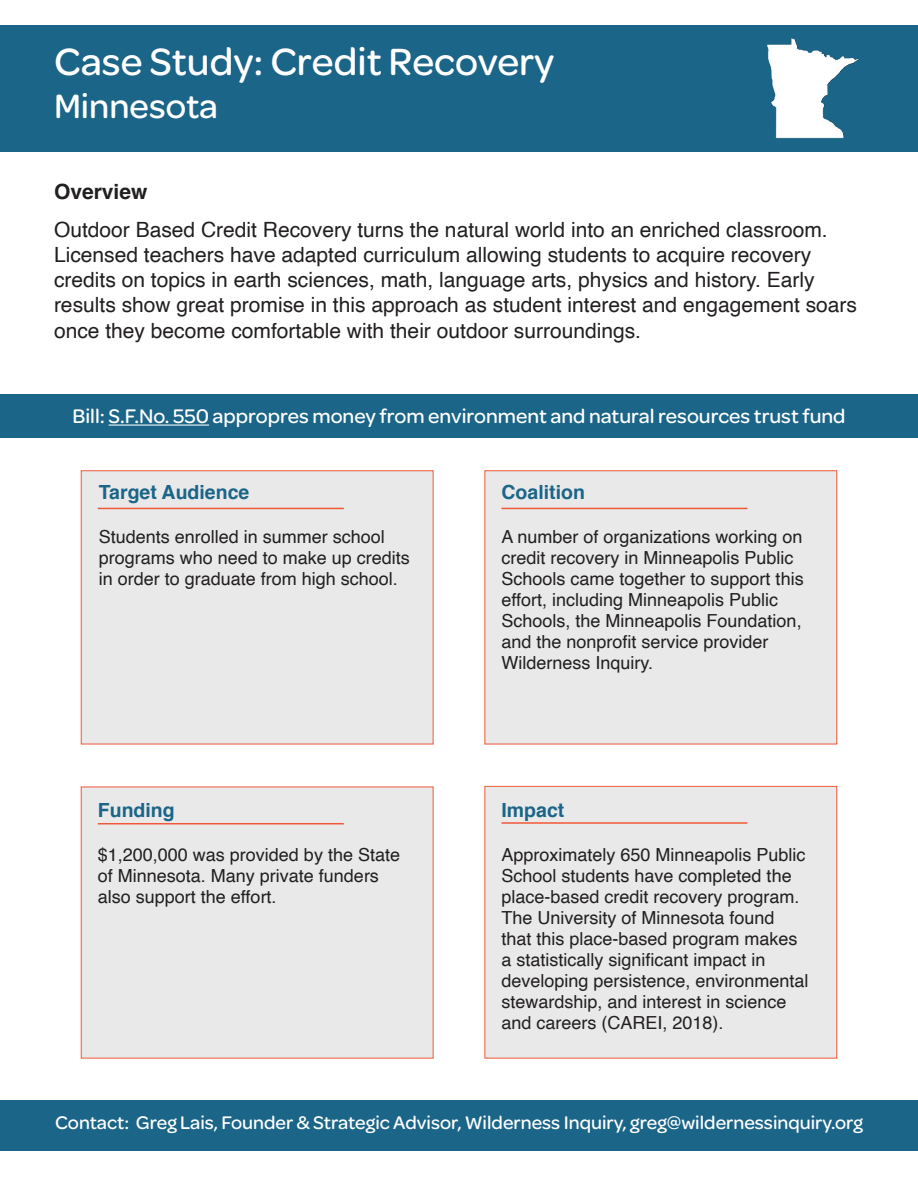
<style>
.page{position:relative;width:918px;height:1188px;background:#fff}
.page>*{position:absolute;margin:0;border:0;box-sizing:border-box;transform-origin:0 0}
.t1{font:500 40.5px "Omnes";color:#fff}
.t2{font:500 36px "Omnes";color:#fff}
.t3{font:21px/25.2px "Helvetica";color:#221f20}
.t4{font:500 21px "Omnes";color:#fff}
.t5{font:700 21px "Helvetica";color:#221f20}
.t6{font:500 19.5px "Omnes";color:#fff}
.t7{font:700 19.5px "Helvetica";color:#1b6588}
.t8{font:18px/21px "Helvetica";color:#221f20}
</style>
<div class="page">
<div style="left:485px;top:786px;width:352px;height:272px;background:#e9e9ea;border:1px solid #f05836"></div>
<div style="left:81px;top:787px;width:353px;height:271px;background:#e9e9ea"></div>
<div style="left:485px;top:470px;width:352px;height:274px;background:#e9e9ea;border:1px solid #f05836"></div>
<div style="left:0;top:25px;width:918px;height:127px;background:#1b6588"></div>
<div style="left:0;top:395px;width:918px;height:43px;background:#1b6588"></div>
<div style="left:81px;top:470px;width:353px;height:274px;background:#e9e9ea;border:1px solid #f05836"></div>
<img style="left:767px;top:38px;width:92px;height:101px">
<hr style="left:109px;top:425px;width:100px;height:1px;background:#fff">
<hr style="left:98px;top:508px;width:246px;height:1px;background:#f05836">
<hr style="left:98px;top:823px;width:246px;height:1px;background:#f05836">
<hr style="left:502px;top:508px;width:245px;height:1px;background:#f05836">
<hr style="left:502px;top:822px;width:245px;height:2px;background:#f05836">
<div style="left:0;top:1100px;width:918px;height:51px;background:#1b6588"></div>
<h1 class="t1" style="left:54px;top:47px;width:502px">Case Study: Credit Recovery</h1>
<h2 class="t2" style="left:54px;top:93px;width:166px">Minnesota</h2>
<p class="t5" style="left:54px;top:183px;width:95px">Overview</p>
<p class="t3" style="left:54px;top:218px;width:805px">Outdoor Based Credit Recovery turns the natural world into an enriched classroom.<br>Licensed teachers have adapted curriculum allowing students to acquire recovery credits on topics in earth sciences, math, language arts, physics and history. Early results show great promise in this approach as student interest and engagement soars once they become comfortable with their outdoor surroundings.</p>
<p class="t4" style="left:72px;top:408px;width:775px">Bill: S.F.No. 550 appropres money from environment and natural resources trust fund</p>
<p class="t7" style="left:99px;top:484px;width:152px">Target Audience</p>
<p class="t8" style="left:99px;top:527px;width:313px">Students enrolled in summer school programs who need to make up credits in order to graduate from high school.</p>
<p class="t7" style="left:98px;top:802px;width:78px">Funding</p>
<p class="t8" style="left:98px;top:845px;width:304px">$1,200,000 was provided by the State of Minnesota. Many private funders also support the effort.</p>
<p class="t7" style="left:502px;top:484px;width:85px">Coalition</p>
<p class="t8" style="left:502px;top:527px;width:304px">A number of organizations working on credit recovery in Minneapolis Public Schools came together to support this effort, including Minneapolis Public Schools, the Minneapolis Foundation, and the nonprofit service provider Wilderness Inquiry.</p>
<p class="t7" style="left:502px;top:802px;width:64px">Impact</p>
<p class="t8" style="left:502px;top:845px;width:309px">Approximately 650 Minneapolis Public School students have completed the place-based credit recovery program.<br>The University of Minnesota found that this place-based program makes a statistically significant impact in developing persistence, environmental stewardship, and interest in science and careers (CAREI, 2018).</p>
<p class="t6" style="left:55px;top:1115px;width:809px">Contact: Greg Lais, Founder &amp; Strategic Advisor, Wilderness Inquiry, greg@wildernessinquiry.org</p>
</div>
